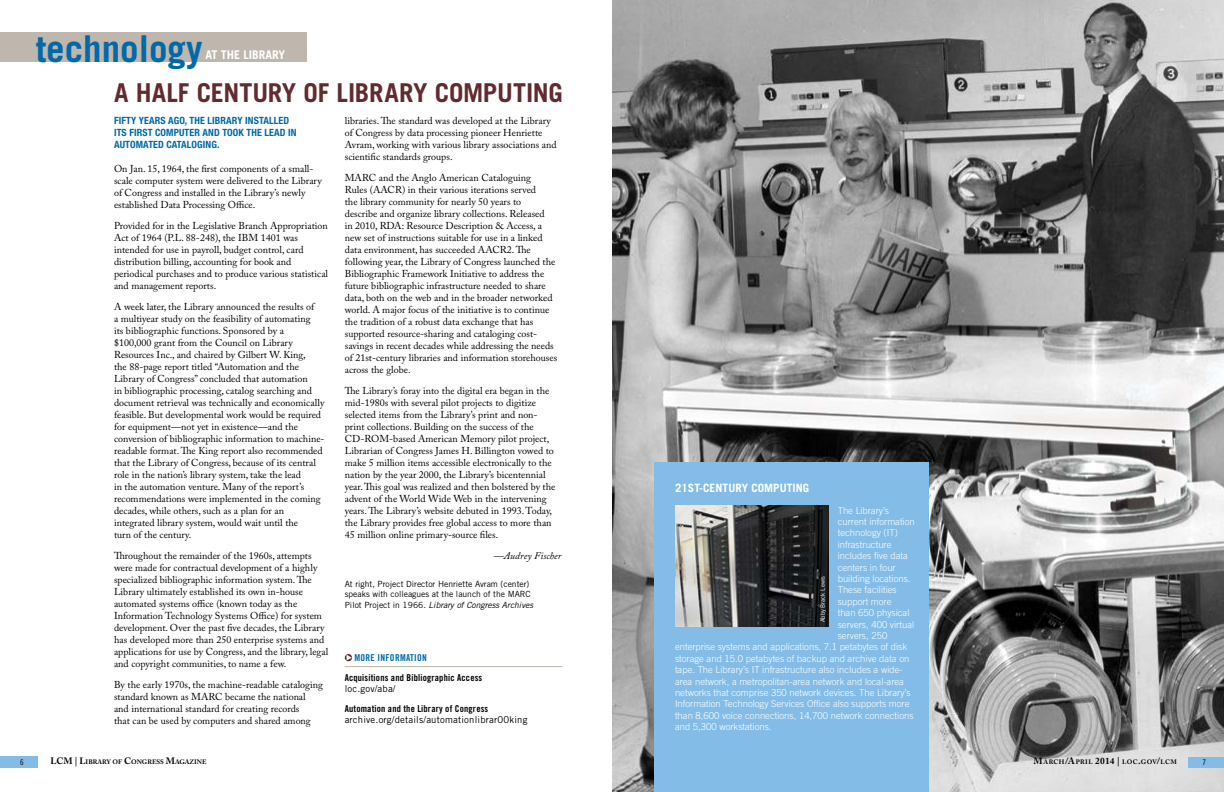
<style>
.page{position:relative;width:1224px;height:792px;background:#fff}
.page>*{position:absolute;margin:0;border:0;box-sizing:border-box;transform-origin:0 0}
.t1{font:700 37px "Trade Gothic";color:#0069aa}
.Headline-Dept{font:700 26px "Trade Gothic";letter-spacing:-.005em;color:#612b2f}
.t2{font:700 12px "Trade Gothic";color:#fff}
.sidebar-headline{font:700 11.5px "Trade Gothic";letter-spacing:.005em;color:#fff}
.Text-Dept{font:10px/12px "Adobe Caslon Pro";color:#000}
.teaser{font:700 condensed 10px/12px "Helvetica Neue";letter-spacing:.01em;color:#0069aa}
.Tagline{font:italic 10px "Adobe Caslon Pro";letter-spacing:.01em;color:#000}
.sidebar-text{font:300 9.5px "Trade Gothic";color:#fff}
.website-_more_info{font:9.5px/11.4px "Trade Gothic";letter-spacing:.02em;color:#000}
.website-_more_info-2{font:9.5px/11.4px "Trade Gothic Bold Cond Twenty";letter-spacing:.02em;color:#000}
.More_Information{font:9.5px "Trade Gothic Bold Cond Twenty";letter-spacing:.03em;color:#0069aa}
.photo_caption{font:8.5px/10.2px "Trade Gothic";color:#000}
.t3{font:8px "Trade Gothic Cond Eighteen";color:#000}
.t4{font:700 6.5px "Adobe Caslon Pro";color:#000}
.t5{font:700 6.5px "Adobe Caslon Pro";letter-spacing:.06em;color:#000}
.photo_credit{font:6px "Trade Gothic";color:#fff}
.s1{font-style:italic}
.s2{font-family:"Trade Gothic"}
.s3{font-family:"Trade Gothic Bold Cond Twenty"}
.s4{font-size:9.2px}
</style>
<div class="page">
<div style="left:0;top:32px;width:307px;height:30px;background:#bfb6ad"></div>
<img style="left:612px;top:0;width:612px;height:792px">
<hr style="left:345px;top:666px;width:218px;height:1px;background:#bfb6ad">
<svg style="left:345px;top:654px;width:7px;height:7px"></svg>
<div style="left:654px;top:463px;width:275px;height:329px;background:#83bce6"></div>
<img style="left:675px;top:505px;width:154px;height:121px">
<div style="left:0;top:757px;width:38px;height:11px;background:#83bce6"></div>
<div style="left:1188px;top:757px;width:36px;height:10px;background:#83bce6"></div>
<p class="t1" style="left:36px;top:26px;width:168px">technology</p>
<p class="t2" style="left:205px;top:47px;width:81px">AT THE LIBRARY</p>
<p class="Headline-Dept" style="left:114px;top:77px;width:450px">A HALF CENTURY OF LIBRARY COMPUTING</p>
<p class="teaser" style="left:114px;top:115px;width:184px">FIFTY YEARS AGO, THE LIBRARY INSTALLED<br>ITS FIRST COMPUTER AND TOOK THE LEAD IN<br>AUTOMATED CATALOGING.</p>
<p class="Text-Dept" style="left:345px;top:114px;width:213px">libraries. The standard was developed at the Library of Congress by data processing pioneer Henriette Avram, working with various library associations and scientific standards groups.</p>
<p class="Text-Dept" style="left:345px;top:171px;width:214px">MARC and the Anglo American Cataloguing<br>Rules (AACR) in their various iterations served<br>the library community for nearly 50 years to<br>describe and organize library collections. Released<br>in 2010, RDA: Resource Description &amp; Access, a new set of instructions suitable for use in a linked data environment, has succeeded AACR2. The following year, the Library of Congress launched the Bibliographic Framework Initiative to address the future bibliographic infrastructure needed to share data, both on the web and in the broader networked world. A major focus of the initiative is to continue the tradition of a robust data exchange that has supported resource-sharing and cataloging cost&shy;savings in recent decades while addressing the needs of 21st-century libraries and information storehouses across the globe.</p>
<p class="Text-Dept" style="left:345px;top:384px;width:212px">The Library’s foray into the digital era began in the mid-1980s with several pilot projects to digitize selected items from the Library’s print and non&shy;print collections. Building on the success of the CD-ROM-based American Memory pilot project, Librarian of Congress James H. Billington vowed to make 5 million items accessible electronically to the nation by the year 2000, the Library’s bicentennial year. This goal was realized and then bolstered by the advent of the World Wide Web in the intervening years. The Library’s website debuted in 1993. Today, the Library provides free global access to more than 45 million online primary-source files.</p>
<p class="Tagline" style="left:494px;top:550px;width:69px">—Audrey Fischer</p>
<p class="Text-Dept" style="left:114px;top:162px;width:210px">On Jan. 15, 1964, the first components of a small&shy;scale computer system were delivered to the Library of Congress and installed in the Library’s newly established Data Processing Office.</p>
<p class="Text-Dept" style="left:114px;top:219px;width:216px">Provided for in the Legislative Branch Appropriation Act of 1964 (P.L. 88-248), the IBM 1401 was intended for use in payroll, budget control, card distribution billing, accounting for book and periodical purchases and to produce various statistical and management reports.</p>
<p class="Text-Dept" style="left:114px;top:300px;width:212px">A week later, the Library announced the results of<br>a multiyear study on the feasibility of automating<br>its bibliographic functions. Sponsored by a<br>$100,000 grant from the Council on Library Resources Inc., and chaired by Gilbert W. King,<br>the 88-page report titled “Automation and the Library of Congress” concluded that automation<br>in bibliographic processing, catalog searching and document retrieval was technically and economically feasible. But developmental work would be required for equipment—not yet in existence—and the conversion of bibliographic information to machine&shy;readable format. The King report also recommended that the Library of Congress, because of its central role in the nation’s library system, take the lead<br>in the automation venture. Many of the report’s recommendations were implemented in the coming decades, while others, such as a plan for an integrated library system, would wait until the<br>turn of the century.</p>
<p class="Text-Dept" style="left:114px;top:549px;width:216px">Throughout the remainder of the 1960s, attempts were made for contractual development of a highly specialized bibliographic information system. The Library ultimately established its own in-house automated systems office (known today as the Information Technology Systems Office) for system development. Over the past five decades, the Library has developed more than 250 enterprise systems and applications for use by Congress, and the library, legal and copyright communities, to name a few.</p>
<p class="Text-Dept" style="left:114px;top:678px;width:210px">By the early 1970s, the machine-readable cataloging standard known as MARC became the national and international standard for creating records<br>that can be used by computers and shared among</p>
<p class="sidebar-headline" style="left:675px;top:481px;width:136px">21ST-CENTURY COMPUTING</p>
<p class="sidebar-text" style="left:838px;top:505px;width:53px">The Library’s</p>
<p class="sidebar-text" style="left:838px;top:516px;width:79px">current information</p>
<p class="sidebar-text" style="left:838px;top:527px;width:62px">technology (IT)</p>
<p class="sidebar-text" style="left:838px;top:539px;width:55px">infrastructure</p>
<p class="sidebar-text" style="left:838px;top:550px;width:72px">includes five data</p>
<p class="sidebar-text" style="left:838px;top:562px;width:60px">centers in four</p>
<p class="sidebar-text" style="left:838px;top:573px;width:74px">building locations.</p>
<p class="sidebar-text" style="left:838px;top:584px;width:61px">These facilities</p>
<p class="sidebar-text" style="left:838px;top:596px;width:55px">support more</p>
<p class="sidebar-text" style="left:838px;top:607px;width:73px">than 650 physical</p>
<p class="sidebar-text" style="left:838px;top:619px;width:78px">servers, 400 virtual</p>
<p class="sidebar-text" style="left:838px;top:630px;width:51px">servers, 250</p>
<p class="sidebar-text" style="left:675px;top:641px;width:234px">enterprise systems and applications, 7.1 petabytes of disk</p>
<p class="sidebar-text" style="left:675px;top:653px;width:236px">storage and 15.0 petabytes of backup and archive data on</p>
<p class="sidebar-text" style="left:675px;top:664px;width:229px">tape. The Library’s IT infrastructure also includes a wide-</p>
<p class="sidebar-text" style="left:675px;top:676px;width:231px">area network, a metropolitan-area network and local-area</p>
<p class="sidebar-text" style="left:675px;top:687px;width:237px">networks that comprise 350 network devices. The Library’s</p>
<p class="sidebar-text" style="left:675px;top:698px;width:236px">Information Technology Services Office also supports more</p>
<p class="sidebar-text" style="left:675px;top:710px;width:240px">than 8,600 voice connections, 14,700 network connections</p>
<p class="sidebar-text" style="left:675px;top:721px;width:98px">and 5,300 workstations.</p>
<p class="photo_caption" style="left:345px;top:579px;width:190px">At right, Project Director Henriette Avram (center) speaks with colleagues at the launch of the MARC<br>Pilot Project in 1966. <span class="s1">Library of Congress Archives</span></p>
<p class="photo_credit" style="left:819px;top:622px;width:48px;rotate:-90deg">Abby Brack Lewis</p>
<p class="More_Information" style="left:354px;top:652px;width:74px">MORE INFORMATION</p>
<p class="website-_more_info-2" style="left:345px;top:672px;width:139px">Acquisitions and Bibliographic Access <span class="s2">loc.gov/aba/</span></p>
<p class="website-_more_info" style="left:345px;top:702px;width:184px"><span class="s3">Automation and the Library of Congress </span>archive.org/details/automationlibrar00king</p>
<p class="t3" style="left:20px;top:758px;width:5px">6</p>
<p class="t4" style="left:50px;top:757px;width:158px"><span class="s4">LCM | L</span>IBRARY OF <span class="s4">C</span>ONGRESS <span class="s4">M</span>AGAZINE</p>
<p class="t5" style="left:1034px;top:757px;width:145px"><span class="s4">M</span>ARCH<span class="s4">/A</span>PRIL <span class="s4">2014 |</span> LOC<span class="s4">.</span>GOV<span class="s4">/</span>LCM</p>
<p class="t3" style="left:1202px;top:758px;width:5px">7</p>
</div>
